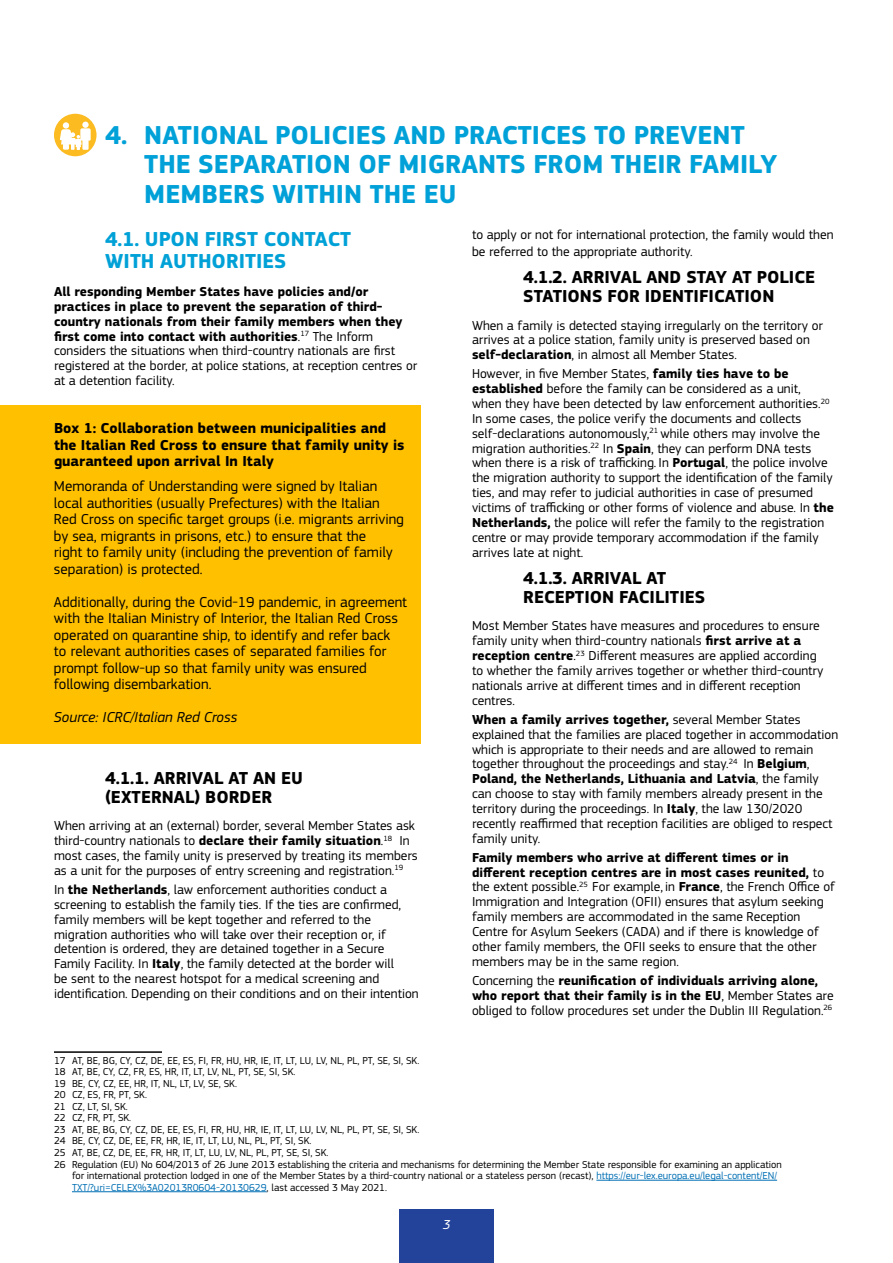
<style>
.page{position:relative;width:893px;height:1263px;background:#fff}
.page>*{position:absolute;margin:0;border:0;box-sizing:border-box;transform-origin:0 0}
.t1{font:700 27px/29.7px "EC Square Sans Pro";color:#00a1d8}
.t2{font:700 21px/22px "EC Square Sans Pro";color:#00a1d7}
.t3{font:700 18px/18.9px "EC Square Sans Pro";color:#000}
.t4{font:15px/16.5px "EC Square Sans Pro";color:#000}
.t5{font:700 15px/16.5px "EC Square Sans Pro";color:#000}
.t6{font:italic 15px "EC Square Sans Pro";color:#000}
.t7{font:13.5px/14.9px "EC Square Sans Pro";color:#000}
.t8{font:700 13.5px/14.9px "EC Square Sans Pro";color:#000}
.t9{font:italic 13.5px "EC Square Sans Pro";color:#fff}
.t10{font:10.5px "EC Square Sans Pro";color:#000}
.t11{font:10.5px "EC Square Sans Pro";color:#006fb4}
.s1{font-weight:400}
.s2{font-weight:700}
.s3{color:#006fb4}
.s4{color:#000}
</style>
<div class="page">
<div style="left:399px;top:1209px;width:95px;height:54px;background:#23439a"></div>
<hr style="left:54px;top:1051px;width:108px;height:2px;background:#000">
<hr style="left:596px;top:1180px;width:181px;height:1px;background:#006fb4">
<hr style="left:72px;top:1191px;width:195px;height:1px;background:#006fb4">
<div style="left:1px;top:405px;width:420px;height:78px;background:#ffc000"></div>
<div style="left:1px;top:463px;width:420px;height:280px;background:#ffc000"></div>
<div style="left:54px;top:114px;width:43px;height:42px;background:#fbbb21;border-radius:50%"></div>
<svg style="left:60px;top:122px;width:31px;height:28px"></svg>
<h1 class="t1" style="left:144px;top:121px;width:635px;text-indent:-39px">4. NATIONAL POLICIES AND PRACTICES TO PREVENT<br>THE SEPARATION OF MIGRANTS FROM THEIR FAMILY<br>MEMBERS WITHIN THE EU</h1>
<h2 class="t2" style="left:105px;top:229px;width:247px">4.1. UPON FIRST CONTACT<br>WITH AUTHORITIES</h2>
<p class="t8" style="left:54px;top:284px;width:365px">All responding Member States have policies and/or practices in place to prevent the separation of third&shy;country nationals from their family members when they first come into contact with authorities<span class="s1">.</span><sup>17</sup> <span class="s1">The Inform considers the situations when third-country nationals are first registered at the border, at police stations, at reception centres or at a detention facility.</span></p>
<p class="t5" style="left:54px;top:421px;width:352px">Box 1: Collaboration between municipalities and the Italian Red Cross to ensure that family unity is guaranteed upon arrival In Italy</p>
<p class="t4" style="left:54px;top:478px;width:351px">Memoranda of Understanding were signed by Italian local authorities (usually Prefectures) with the Italian Red Cross on specific target groups (i.e. migrants arriving by sea, migrants in prisons, etc.) to ensure that the<br>right to family unity (including the prevention of family separation) is protected.</p>
<p class="t4" style="left:54px;top:594px;width:355px">Additionally, during the Covid-19 pandemic, in agreement with the Italian Ministry of Interior, the Italian Red Cross operated on quarantine ship, to identify and refer back<br>to relevant authorities cases of separated families for prompt follow-up so that family unity was ensured following disembarkation.</p>
<p class="t6" style="left:54px;top:709px;width:185px">Source: ICRC/Italian Red Cross</p>
<h3 class="t3" style="left:105px;top:769px;width:200px">4.1.1. ARRIVAL AT AN EU (EXTERNAL) BORDER</h3>
<p class="t7" style="left:54px;top:819px;width:365px">When arriving at an (external) border, several Member States ask third-country nationals to <span class="s2">declare their family situation</span>.<sup>18</sup> In most cases, the family unity is preserved by treating its members as a unit for the purposes of entry screening and registration.<sup>19</sup></p>
<p class="t7" style="left:54px;top:882px;width:366px">In <span class="s2">the Netherlands</span>, law enforcement authorities conduct a screening to establish the family ties. If the ties are confirmed, family members will be kept together and referred to the migration authorities who will take over their reception or, if detention is ordered, they are detained together in a Secure Family Facility. In <span class="s2">Italy</span>, the family detected at the border will<br>be sent to the nearest hotspot for a medical screening and identification. Depending on their conditions and on their intention</p>
<p class="t7" style="left:472px;top:226px;width:363px;line-height:16.5px">to apply or not for international protection, the family would then be referred to the appropriate authority.</p>
<h3 class="t3" style="left:523px;top:268px;width:293px">4.1.2. ARRIVAL AND STAY AT POLICE<br>STATIONS FOR IDENTIFICATION</h3>
<p class="t7" style="left:472px;top:318px;width:352px">When a family is detected staying irregularly on the territory or arrives at a police station, family unity is preserved based on <span class="s2">self-declaration</span>, in almost all Member States.</p>
<p class="t7" style="left:472px;top:366px;width:363px">However, in five Member States, <span class="s2">family ties have to be established</span> before the family can be considered as a unit,<br>when they have been detected by law enforcement authorities.<sup>20<br></sup>In some cases, the police verify the documents and collects self-declarations autonomously,<sup>21</sup> while others may involve the migration authorities.<sup>22</sup> In <span class="s2">Spain</span>, they can perform DNA tests when there is a risk of trafficking. In <span class="s2">Portugal</span>, the police involve the migration authority to support the identification of the family ties, and may refer to judicial authorities in case of presumed victims of trafficking or other forms of violence and abuse. In <span class="s2">the Netherlands,</span> the police will refer the family to the registration centre or may provide temporary accommodation if the family arrives late at night.</p>
<h3 class="t3" style="left:523px;top:569px;width:184px">4.1.3. ARRIVAL AT<br>RECEPTION FACILITIES</h3>
<p class="t7" style="left:472px;top:619px;width:353px">Most Member States have measures and procedures to ensure family unity when third-country nationals <span class="s2">first arrive at a reception centre</span>.<sup>23</sup> Different measures are applied according to whether the family arrives together or whether third-country nationals arrive at different times and in different reception centres.</p>
<p class="t7" style="left:472px;top:712px;width:368px"><span class="s2">When a family arrives together,</span> several Member States explained that the families are placed together in accommodation which is appropriate to their needs and are allowed to remain together throughout the proceedings and stay.<sup>24</sup> In <span class="s2">Belgium</span>, <span class="s2">Poland, the Netherlands, Lithuania and Latvia</span>, the family can choose to stay with family members already present in the territory during the proceedings. In <span class="s2">Italy</span>, the law 130/2020 recently reaffirmed that reception facilities are obliged to respect family unity.</p>
<p class="t7" style="left:472px;top:850px;width:365px"><span class="s2">Family members who arrive at different times or in different reception centres are in most cases reunited,</span> to the extent possible.<sup>25</sup> For example, in <span class="s2">France</span>, the French Office of Immigration and Integration (OFII) ensures that asylum seeking family members are accommodated in the same Reception Centre for Asylum Seekers (CADA) and if there is knowledge of other family members, the OFII seeks to ensure that the other members may be in the same region.</p>
<p class="t7" style="left:472px;top:973px;width:363px">Concerning the <span class="s2">reunification of individuals arriving alone, who report that their family is in the EU</span>, Member States are obliged to follow procedures set under the Dublin III Regulation.<sup>26</sup></p>
<p class="t10" style="left:54px;top:1054px;width:367px">17 AT, BE, BG, CY, CZ, DE, EE, ES, FI, FR, HU, HR, IE, IT, LT, LU, LV, NL, PL, PT, SE, SI, SK.</p>
<p class="t10" style="left:54px;top:1065px;width:243px">18 AT, BE, CY, CZ, FR, ES, HR, IT, LT, LV, NL, PT, SE, SI, SK.</p>
<p class="t10" style="left:54px;top:1077px;width:184px">19 BE, CY, CZ, EE, HR, IT, NL, LT, LV, SE, SK.</p>
<p class="t10" style="left:54px;top:1089px;width:94px">20 CZ, ES, FR, PT, SK.</p>
<p class="t10" style="left:54px;top:1100px;width:75px">21 CZ, LT, SI, SK.</p>
<p class="t10" style="left:54px;top:1112px;width:79px">22 CZ, FR, PT, SK.</p>
<p class="t10" style="left:54px;top:1123px;width:367px">23 AT, BE, BG, CY, CZ, DE, EE, ES, FI, FR, HU, HR, IE, IT, LT, LU, LV, NL, PL, PT, SE, SI, SK.</p>
<p class="t10" style="left:54px;top:1135px;width:259px">24 BE, CY, CZ, DE, EE, FR, HR, IE, IT, LT, LU, NL, PL, PT, SI, SK.</p>
<p class="t10" style="left:54px;top:1146px;width:276px">25 AT, BE, CZ, DE, EE, FR, HR, IT, LT, LU, LV, NL, PL, PT, SE, SI, SK.</p>
<p class="t10" style="left:54px;top:1158px;width:729px">26 Regulation (EU) No 604/2013 of 26 June 2013 establishing the criteria and mechanisms for determining the Member State responsible for examining an application</p>
<p class="t10" style="left:72px;top:1169px;width:707px">for international protection lodged in one of the Member States by a third-country national or a stateless person (recast), <span class="s3">https://eur-lex.europa.eu/legal-content/EN/</span></p>
<p class="t11" style="left:72px;top:1181px;width:317px">TXT/?uri=CELEX%3A02013R0604-20130629<span class="s4">, last accessed 3 May 2021.</span></p>
<p class="t9" style="left:443px;top:1216px;width:9px">3</p>
</div>
